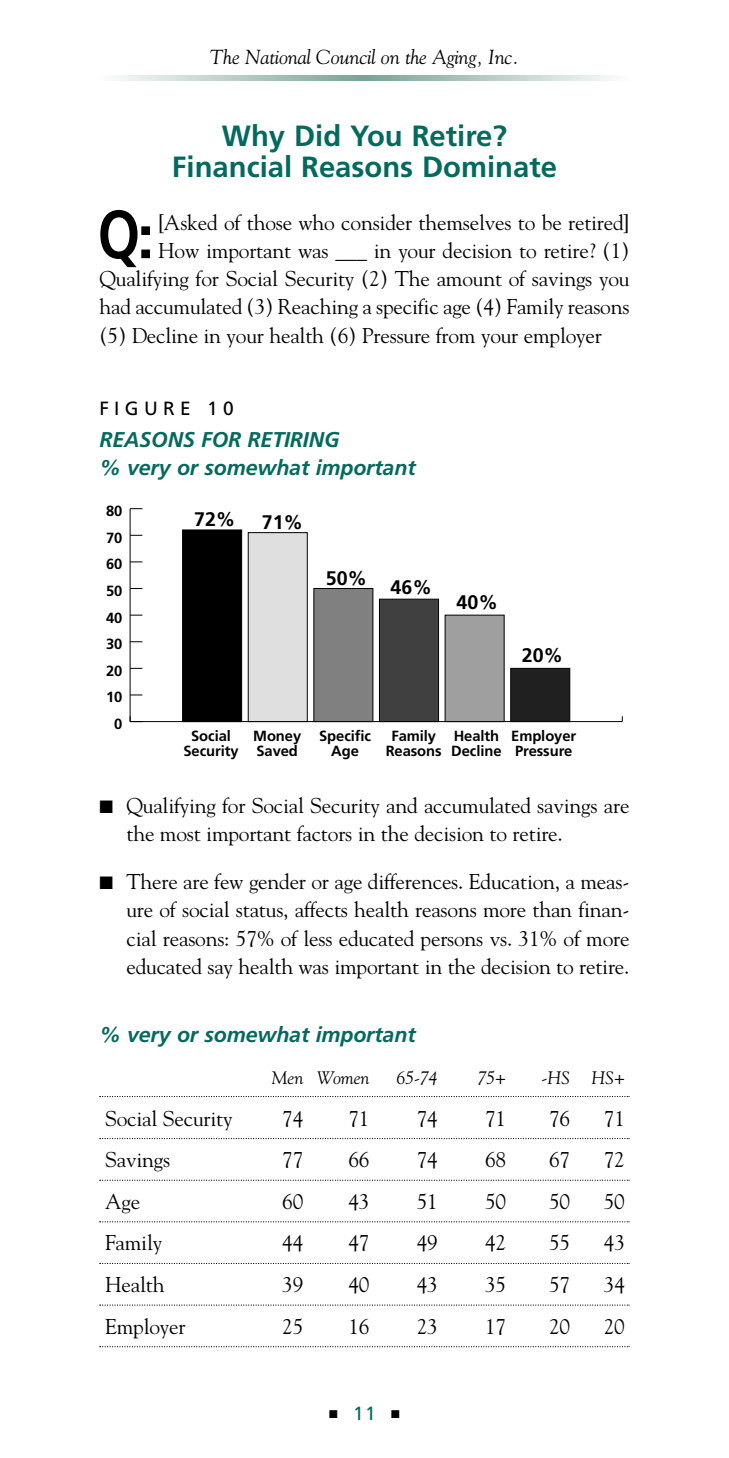
<style>
.page{position:relative;width:729px;height:1458px;background:#fff}
.page>*{position:absolute;margin:0;border:0;box-sizing:border-box;transform-origin:0 0}
.t1{font:700 67.95px "Frutiger";color:#000;scale:.8 1}
.t2{font:700 29.25px/31.5px "Frutiger";color:#036a5d;text-align:center}
.t3{font:21.38px/28.1px "Goudy";letter-spacing:-.01em;color:#000}
.t4{font:italic 700 21.38px/28.1px "Frutiger";letter-spacing:-.005em;color:#036a5d}
.t5{font:italic 20.25px "Goudy";letter-spacing:-.01em;color:#000}
.t6{font:700 19.57px "Frutiger";color:#000}
.t7{font:19.12px "Frutiger";letter-spacing:.28em;color:#000}
.t8{font:19.12px "Frutiger";color:#036a5d}
.t9{font:italic 18px "Goudy";letter-spacing:-.01em;color:#000}
.t10{font:700 14.62px "Frutiger";letter-spacing:-.005em;color:#000}
.s1{font-size:61.88px}
.s2{color:#000}
</style>
<div class="page">
<div style="left:167px;top:76px;width:395px;height:5px;background:#dce6e2"></div>
<div style="left:173px;top:76px;width:383px;height:5px;background:#d8e4df"></div>
<div style="left:181px;top:76px;width:367px;height:5px;background:#d4e0dc"></div>
<div style="left:188px;top:76px;width:353px;height:5px;background:#d1ded8"></div>
<div style="left:196px;top:76px;width:337px;height:5px;background:#cddcd7"></div>
<div style="left:202px;top:76px;width:325px;height:5px;background:#cad8d5"></div>
<div style="left:211px;top:76px;width:307px;height:5px;background:#c6d6d1"></div>
<div style="left:219px;top:76px;width:291px;height:5px;background:#c2d3cd"></div>
<div style="left:226px;top:76px;width:277px;height:5px;background:#bed1cb"></div>
<div style="left:234px;top:76px;width:261px;height:5px;background:#bacec7"></div>
<div style="left:240px;top:76px;width:249px;height:5px;background:#b6ccc5"></div>
<div style="left:249px;top:76px;width:231px;height:5px;background:#b3c8c2"></div>
<div style="left:253px;top:76px;width:223px;height:5px;background:#b1c7be"></div>
<div style="left:259px;top:76px;width:211px;height:5px;background:#adc5bd"></div>
<div style="left:270px;top:76px;width:189px;height:5px;background:#a7c2b9"></div>
<div style="left:278px;top:76px;width:173px;height:5px;background:#a3beb6"></div>
<div style="left:287px;top:76px;width:155px;height:5px;background:#9fbcb4"></div>
<div style="left:295px;top:76px;width:139px;height:5px;background:#9bbab2"></div>
<div style="left:303px;top:76px;width:123px;height:5px;background:#97b6af"></div>
<div style="left:314px;top:76px;width:101px;height:5px;background:#93b3aa"></div>
<div style="left:318px;top:76px;width:93px;height:5px;background:#8fb2a9"></div>
<div style="left:329px;top:76px;width:71px;height:5px;background:#8bada4"></div>
<div style="left:335px;top:76px;width:59px;height:5px;background:#87aca1"></div>
<div style="left:343px;top:76px;width:43px;height:5px;background:#83a99f"></div>
<div style="left:350px;top:76px;width:29px;height:5px;background:#80a79b"></div>
<div style="left:356px;top:76px;width:17px;height:5px;background:#7ca49a"></div>
<svg style="left:99px;top:1096px;width:531px;height:1px"></svg>
<svg style="left:99px;top:1138px;width:531px;height:1px"></svg>
<svg style="left:99px;top:1180px;width:531px;height:1px"></svg>
<svg style="left:99px;top:1221px;width:531px;height:1px"></svg>
<svg style="left:99px;top:1263px;width:531px;height:1px"></svg>
<svg style="left:99px;top:1305px;width:531px;height:1px"></svg>
<svg style="left:99px;top:1346px;width:531px;height:1px"></svg>
<hr style="left:130px;top:721px;width:492px;height:1px;background:#000">
<hr style="left:130px;top:509px;width:1px;height:213px;background:#000">
<svg style="left:130px;top:695px;width:12px;height:1px"></svg>
<svg style="left:130px;top:668px;width:12px;height:1px"></svg>
<svg style="left:130px;top:641px;width:12px;height:1px"></svg>
<svg style="left:130px;top:615px;width:12px;height:1px"></svg>
<svg style="left:130px;top:588px;width:12px;height:1px"></svg>
<svg style="left:130px;top:562px;width:12px;height:1px"></svg>
<svg style="left:130px;top:535px;width:12px;height:1px"></svg>
<svg style="left:130px;top:508px;width:12px;height:1px"></svg>
<div style="left:510px;top:668px;width:60px;height:54px;background:#202020;border:1px solid #000"></div>
<div style="left:445px;top:615px;width:59px;height:107px;background:#9f9f9f"></div>
<div style="left:379px;top:599px;width:60px;height:123px;background:#404040;border:1px solid #000"></div>
<div style="left:314px;top:588px;width:59px;height:134px;background:#808080;border:1px solid #000"></div>
<div style="left:248px;top:532px;width:60px;height:190px;background:#dfdfdf;border:1px solid #000"></div>
<div style="left:182px;top:530px;width:60px;height:192px;background:#000;border:1px solid #000"></div>
<p class="t5" style="left:210px;top:49px;width:311px">The National Council on the Aging, Inc.</p>
<h2 class="t2" style="left:172px;top:122px;width:387px">Why Did You Retire?<br>Financial Reasons Dominate</h2>
<h1 class="t1" style="left:98px;top:207px;width:72px">Q<span class="s1">:</span></h1>
<p class="t3" style="left:158px;top:210px;width:473px">[Asked of those who consider themselves to be retired]</p>
<p class="t3" style="left:158px;top:238px;width:473px">How important was ___ in your decision to retire? (1)</p>
<p class="t3" style="left:99px;top:267px;width:532px">Qualifying for Social Security (2) The amount of savings you</p>
<p class="t3" style="left:99px;top:295px;width:532px">had accumulated (3) Reaching a specific age (4) Family reasons</p>
<p class="t3" style="left:99px;top:323px;width:504px">(5) Decline in your health (6) Pressure from your employer</p>
<p class="t7" style="left:99px;top:400px;width:136px">FIGURE 10</p>
<p class="t4" style="left:99px;top:427px;width:318px">REASONS FOR RETIRING<br>% very or somewhat important</p>
<p class="t10" style="left:106px;top:505px;width:18px">80</p>
<p class="t10" style="left:106px;top:532px;width:18px">70</p>
<p class="t10" style="left:106px;top:558px;width:18px">60</p>
<p class="t10" style="left:106px;top:585px;width:18px">50</p>
<p class="t10" style="left:106px;top:612px;width:18px">40</p>
<p class="t10" style="left:106px;top:638px;width:18px">30</p>
<p class="t10" style="left:106px;top:665px;width:18px">20</p>
<p class="t10" style="left:106px;top:691px;width:18px">10</p>
<p class="t10" style="left:114px;top:718px;width:10px">0</p>
<p class="t6" style="left:194px;top:511px;width:43px">72%</p>
<p class="t6" style="left:262px;top:514px;width:43px">71%</p>
<p class="t6" style="left:326px;top:570px;width:43px">50%</p>
<p class="t6" style="left:391px;top:580px;width:43px">46%</p>
<p class="t6" style="left:457px;top:594px;width:43px">40%</p>
<p class="t6" style="left:522px;top:647px;width:43px">20%</p>
<p class="t10" style="left:191px;top:730px;width:41px">Social</p>
<p class="t10" style="left:253px;top:730px;width:119px">Money Specific</p>
<p class="t10" style="left:391px;top:730px;width:186px">Family Health Employer</p>
<p class="t10" style="left:183px;top:745px;width:116px">Security Saved</p>
<p class="t10" style="left:331px;top:745px;width:29px">Age</p>
<p class="t10" style="left:386px;top:745px;width:188px">Reasons Decline Pressure</p>
<p class="t3" style="left:126px;top:793px;width:505px;text-indent:-27px">■ Qualifying for Social Security and accumulated savings are the most important factors in the decision to retire.</p>
<p class="t3" style="left:126px;top:869px;width:505px;text-align:justify;text-indent:-27px">■ There are few gender or age differences. Education, a meas&shy;ure of social status, affects health reasons more than finan&shy;cial reasons: 57% of less educated persons vs. 31% of more educated say health was important in the decision to retire.</p>
<p class="t4" style="left:99px;top:1022px;width:318px">% very or somewhat important</p>
<p class="t9" style="left:272px;top:1071px;width:99px">Men Women</p>
<p class="t9" style="left:397px;top:1071px;width:43px">65-74</p>
<p class="t9" style="left:478px;top:1071px;width:30px">75+</p>
<p class="t9" style="left:542px;top:1071px;width:85px">-HS HS+</p>
<p class="t3" style="left:105px;top:1106px;width:129px">Social Security</p>
<p class="t3" style="left:282px;top:1106px;width:23px">74</p>
<p class="t3" style="left:348px;top:1106px;width:23px">71</p>
<p class="t3" style="left:417px;top:1106px;width:23px">74</p>
<p class="t3" style="left:485px;top:1106px;width:23px">71</p>
<p class="t3" style="left:549px;top:1106px;width:23px">76</p>
<p class="t3" style="left:604px;top:1106px;width:23px">71</p>
<p class="t3" style="left:105px;top:1147px;width:67px">Savings</p>
<p class="t3" style="left:282px;top:1147px;width:23px">77</p>
<p class="t3" style="left:348px;top:1147px;width:23px">66</p>
<p class="t3" style="left:417px;top:1147px;width:23px">74</p>
<p class="t3" style="left:485px;top:1147px;width:23px">68</p>
<p class="t3" style="left:549px;top:1147px;width:23px">67</p>
<p class="t3" style="left:604px;top:1147px;width:23px">72</p>
<p class="t3" style="left:105px;top:1189px;width:37px">Age</p>
<p class="t3" style="left:282px;top:1189px;width:23px">60</p>
<p class="t3" style="left:348px;top:1189px;width:23px">43</p>
<p class="t3" style="left:417px;top:1189px;width:23px">51</p>
<p class="t3" style="left:485px;top:1189px;width:23px">50</p>
<p class="t3" style="left:549px;top:1189px;width:23px">50</p>
<p class="t3" style="left:604px;top:1189px;width:23px">50</p>
<p class="t3" style="left:105px;top:1231px;width:59px">Family</p>
<p class="t3" style="left:282px;top:1231px;width:23px">44</p>
<p class="t3" style="left:348px;top:1231px;width:23px">47</p>
<p class="t3" style="left:417px;top:1231px;width:23px">49</p>
<p class="t3" style="left:485px;top:1231px;width:23px">42</p>
<p class="t3" style="left:549px;top:1231px;width:23px">55</p>
<p class="t3" style="left:604px;top:1231px;width:23px">43</p>
<p class="t3" style="left:105px;top:1272px;width:61px">Health</p>
<p class="t3" style="left:282px;top:1272px;width:23px">39</p>
<p class="t3" style="left:348px;top:1272px;width:23px">40</p>
<p class="t3" style="left:417px;top:1272px;width:23px">43</p>
<p class="t3" style="left:485px;top:1272px;width:23px">35</p>
<p class="t3" style="left:549px;top:1272px;width:23px">57</p>
<p class="t3" style="left:604px;top:1272px;width:23px">34</p>
<p class="t3" style="left:105px;top:1314px;width:82px">Employer</p>
<p class="t3" style="left:282px;top:1314px;width:23px">25</p>
<p class="t3" style="left:348px;top:1314px;width:23px">16</p>
<p class="t3" style="left:417px;top:1314px;width:23px">23</p>
<p class="t3" style="left:485px;top:1314px;width:23px">17</p>
<p class="t3" style="left:549px;top:1314px;width:23px">20</p>
<p class="t3" style="left:604px;top:1314px;width:23px">20</p>
<p class="t8" style="left:329px;top:1406px;width:72px"><span class="s2">■</span>11<span class="s2">■</span></p>
</div>
